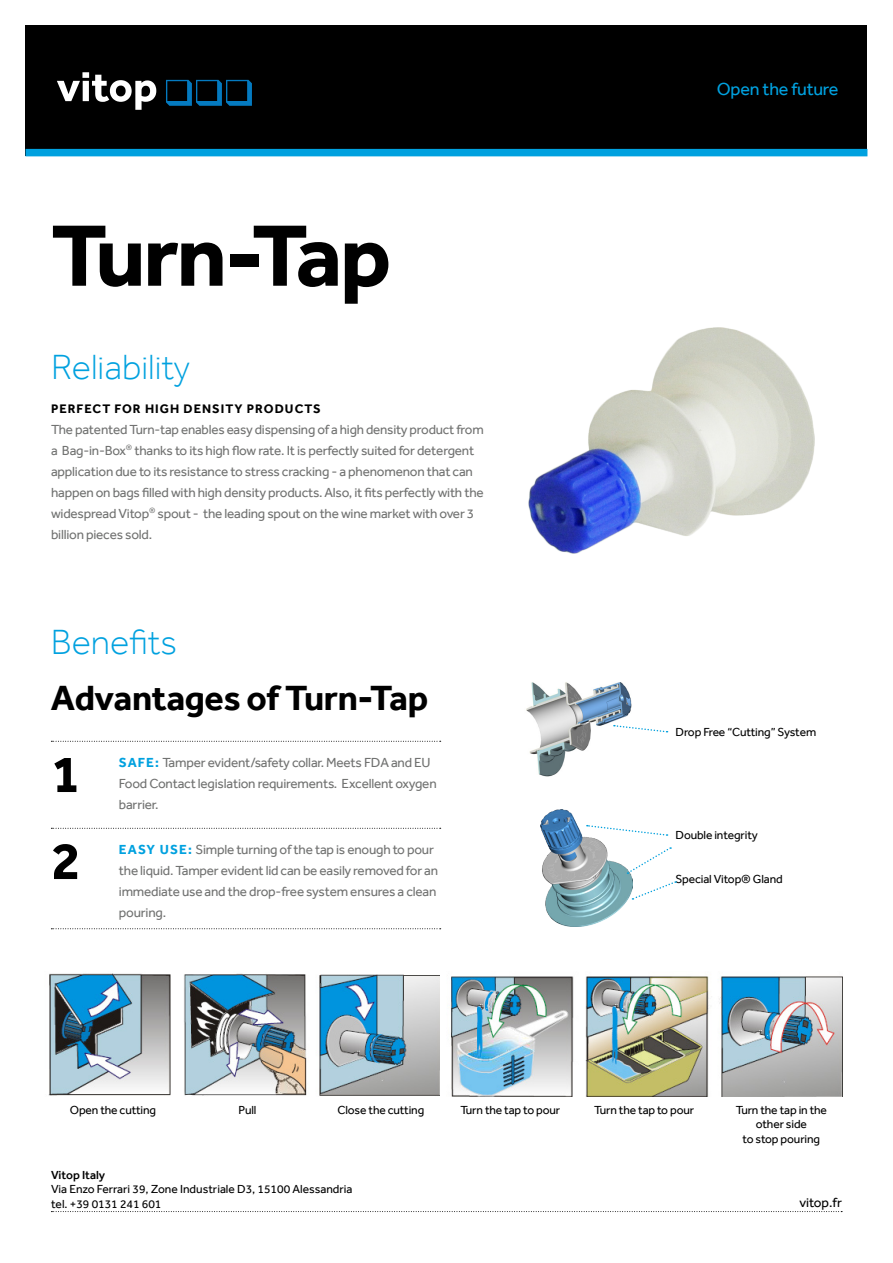
<style>
.page{position:relative;width:893px;height:1263px;background:#fff}
.page>*{position:absolute;margin:0;border:0;box-sizing:border-box;transform-origin:0 0}
.t1{font:700 90px "Effra Corp";letter-spacing:-.025em;color:#000}
.t2{font:700 54px "Effra Corp";color:#000}
.t3{font:700 36px "Effra Corp";letter-spacing:-.01em;color:#000}
.t4{font:300 36px "Effra Corp";color:#00a1df}
.t5{font:18px "Effra Corp";letter-spacing:-.01em;color:#00a1df}
.t6{font:13.5px/21px "Effra Corp";letter-spacing:-.015em;color:#717271}
.t7{font:13.5px "Effra Corp";color:#000}
.t8{font:700 12.75px "Effra Corp";letter-spacing:.08em;color:#000}
.t9{font:12px/14.4px "Effra Corp";letter-spacing:-.01em;color:#000}
.t10{font:500 12px "Effra Corp";color:#000}
.s1{font-weight:700;color:#00a1df}
</style>
<div class="page">
<svg style="left:51px;top:1211px;width:791px;height:1px"></svg>
<div style="left:26px;top:26px;width:841px;height:130px;background:#000"></div>
<div style="left:26px;top:149px;width:841px;height:7px;background:#00a1df"></div>
<svg style="left:57px;top:72px;width:99px;height:38px"></svg>
<svg style="left:166px;top:80px;width:86px;height:26px"></svg>
<img style="left:529px;top:328px;width:286px;height:226px">
<svg style="left:51px;top:741px;width:390px;height:1px"></svg>
<svg style="left:51px;top:828px;width:390px;height:1px"></svg>
<svg style="left:51px;top:928px;width:390px;height:1px"></svg>
<img style="left:48px;top:973px;width:392px;height:123px">
<img style="left:451px;top:976px;width:392px;height:121px">
<img style="left:526px;top:682px;width:106px;height:95px">
<img style="left:541px;top:809px;width:92px;height:117px">
<svg style="left:614px;top:724px;width:53px;height:9px"></svg>
<svg style="left:587px;top:824px;width:80px;height:12px"></svg>
<svg style="left:627px;top:847px;width:44px;height:27px"></svg>
<svg style="left:632px;top:881px;width:44px;height:19px"></svg>
<h1 class="t1" style="left:51px;top:201px;width:342px">Turn-Tap</h1>
<h3 class="t4" style="left:51px;top:347px;width:141px">Reliability</h3>
<p class="t8" style="left:51px;top:401px;width:271px">PERFECT FOR HIGH DENSITY PRODUCTS</p>
<p class="t6" style="left:51px;top:419px;width:434px">The patented Turn-tap enables easy dispensing of a high density product from a Bag-in-Box<sup>®</sup> thanks to its high flow rate. It is perfectly suited for detergent application due to its resistance to stress cracking - a phenomenon that can happen on bags filled with high density products. Also, it fits perfectly with the widespread Vitop<sup>®</sup> spout - the leading spout on the wine market with over 3 billion pieces sold.</p>
<h3 class="t4" style="left:51px;top:622px;width:128px">Benefits</h3>
<h3 class="t3" style="left:51px;top:676px;width:379px">Advantages of Turn-Tap</h3>
<h2 class="t2" style="left:51px;top:741px;width:31px">1</h2>
<h2 class="t2" style="left:51px;top:828px;width:31px">2</h2>
<p class="t6" style="left:119px;top:752px;width:319px"><span class="s1">SAFE:</span> Tamper evident/safety collar. Meets FDA and EU<br>Food Contact legislation requirements. Excellent oxygen barrier.</p>
<p class="t6" style="left:119px;top:839px;width:321px"><span class="s1">EASY USE:</span> Simple turning of the tap is enough to pour the liquid. Tamper evident lid can be easily removed for an immediate use and the drop-free system ensures a clean pouring.</p>
<h3 class="t5" style="left:717px;top:78px;width:123px">Open the future</h3>
<p class="t9" style="left:675px;top:725px;width:142px">Drop Free “Cutting” System</p>
<p class="t9" style="left:675px;top:828px;width:84px">Double integrity</p>
<p class="t9" style="left:675px;top:872px;width:109px">Special Vitop® Gland</p>
<p class="t9" style="left:70px;top:1102px;width:88px">Open the cutting</p>
<p class="t9" style="left:239px;top:1102px;width:19px">Pull</p>
<p class="t9" style="left:337px;top:1102px;width:88px">Close the cutting</p>
<p class="t9" style="left:460px;top:1102px;width:101px">Turn the tap to pour</p>
<p class="t9" style="left:594px;top:1102px;width:101px">Turn the tap to pour</p>
<p class="t9" style="left:736px;top:1102px;width:93px;text-align:center">Turn the tap in the other side<br>to stop pouring</p>
<p class="t10" style="left:51px;top:1167px;width:56px">Vitop Italy</p>
<p class="t9" style="left:51px;top:1182px;width:303px">Via Enzo Ferrari 39, Zone Industriale D3, 15100 Alessandria tel. +39 0131 241 601</p>
<p class="t7" style="left:799px;top:1195px;width:44px">vitop.fr</p>
</div>
